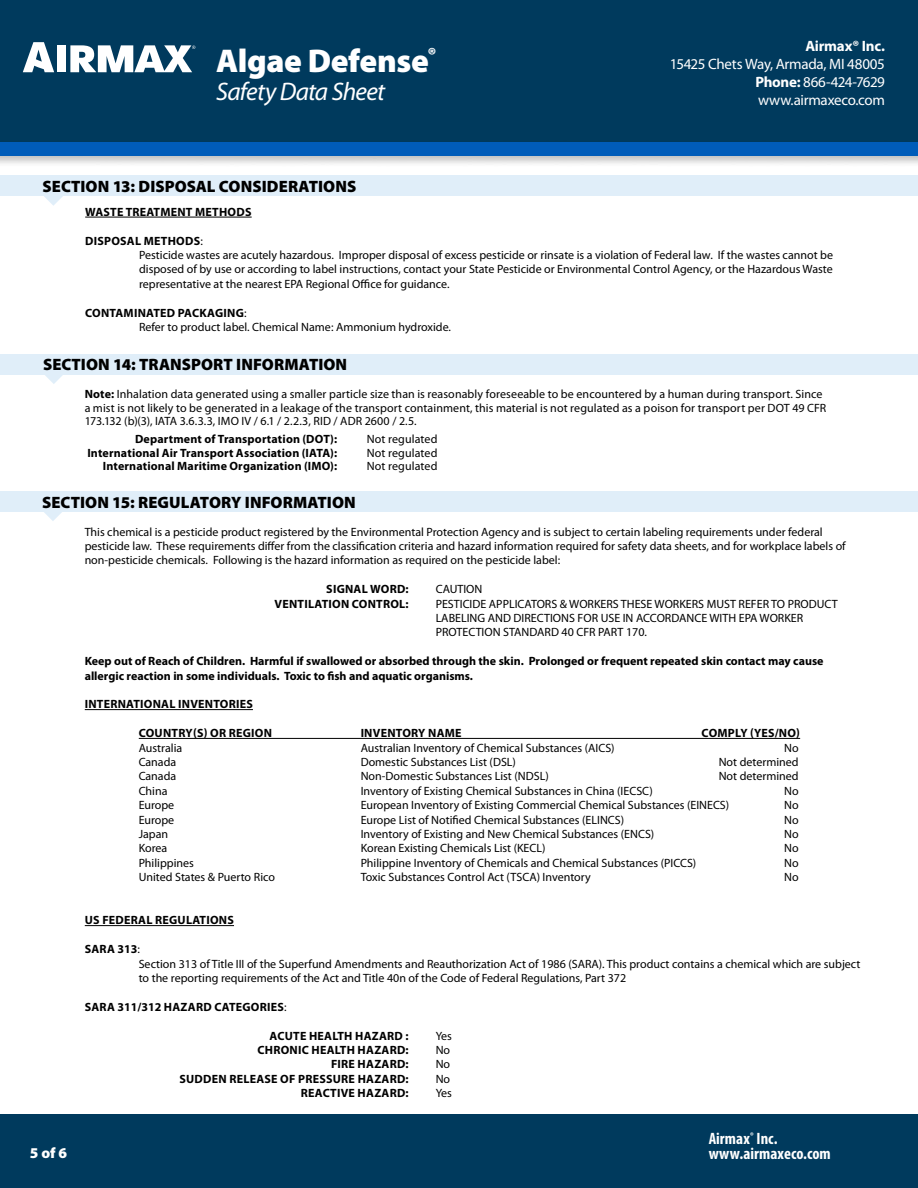
<style>
.page{position:relative;width:918px;height:1188px;background:#fff}
.page>*{position:absolute;margin:0;border:0;box-sizing:border-box;transform-origin:0 0}
.t1{font:900 33px "Myriad Pro";letter-spacing:-.015em;color:#fff}
.t2{font:italic 25.5px "Myriad Pro";letter-spacing:-.03em;color:#fff}
.t3{font:900 16.5px "Myriad Pro";letter-spacing:.005em;color:#000}
.t4{font:700 condensed 16.5px "Myriad Pro";letter-spacing:.005em;color:#fff}
.t5{font:15px/18px "Myriad Pro";letter-spacing:-.02em;color:#fff;text-align:justify}
.t6{font:700 15px "Myriad Pro";letter-spacing:-.015em;color:#fff}
.t7{font:900 15px "Myriad Pro";color:#fff}
.t8{font:12px/14.4px "Myriad Pro";color:#000}
.t9{font:700 12px/14.4px "Myriad Pro";letter-spacing:.015em;color:#000}
.s1{font-weight:700}
.s2{font-weight:400}
</style>
<div class="page">
<div style="left:0;top:0;width:918px;height:155px;background:#003a5d"></div>
<div style="left:0;top:140px;width:918px;height:28px;background:#000;opacity:.25"></div>
<div style="left:0;top:142px;width:918px;height:13px;background:#005cb9"></div>
<div style="left:0;top:1114px;width:918px;height:74px;background:#003a5d"></div>
<svg style="left:23px;top:42px;width:31px;height:30px"></svg>
<div style="left:57px;top:45px;width:9px;height:27px;background:#fff"></div>
<svg style="left:70px;top:45px;width:125px;height:27px"></svg>
<div style="left:0;top:354px;width:918px;height:21px;background:#e0eef9"></div>
<svg style="left:45px;top:375px;width:18px;height:9px"></svg>
<hr style="left:85px;top:709px;width:168px;height:1px;background:#000">
<hr style="left:139px;top:738px;width:661px;height:1px;background:#000">
<hr style="left:85px;top:925px;width:149px;height:1px;background:#000">
<div style="left:0;top:491px;width:918px;height:21px;background:#e0eef9"></div>
<svg style="left:44px;top:512px;width:18px;height:9px"></svg>
<div style="left:0;top:175px;width:918px;height:21px;background:#e0eef9"></div>
<svg style="left:44px;top:196px;width:19px;height:10px"></svg>
<hr style="left:85px;top:217px;width:167px;height:1px;background:#000">
<h1 class="t1" style="left:216px;top:39px;width:222px">Algae Defense<sup>®</sup></h1>
<h2 class="t2" style="left:216px;top:76px;width:170px">Safety Data Sheet</h2>
<p class="t6" style="left:805px;top:36px;width:81px">Airmax® Inc.</p>
<p class="t5" style="left:755px;top:54px;width:131px;text-indent:-85px">15425 Chets Way, Armada, MI 48005<br><span class="s1">Phone:</span> 866-424-7629 www.airmaxeco.com</p>
<h3 class="t3" style="left:43px;top:175px;width:315px">SECTION 13: DISPOSAL CONSIDERATIONS</h3>
<p class="t9" style="left:85px;top:204px;width:168px">WASTE TREATMENT METHODS</p>
<p class="t8" style="left:139px;top:233px;width:695px;text-indent:-54px"><span class="s1">DISPOSAL METHODS</span>:<br>Pesticide wastes are acutely hazardous. Improper disposal of excess pesticide or rinsate is a violation of Federal law. If the wastes cannot be disposed of by use or according to label instructions, contact your State Pesticide or Environmental Control Agency, or the Hazardous Waste representative at the nearest EPA Regional Office for guidance.</p>
<p class="t8" style="left:139px;top:305px;width:313px;text-indent:-54px"><span class="s1">CONTAMINATED PACKAGING</span>:<br>Refer to product label. Chemical Name: Ammonium hydroxide.</p>
<h3 class="t3" style="left:43px;top:354px;width:306px">SECTION 14: TRANSPORT INFORMATION</h3>
<p class="t8" style="left:85px;top:387px;width:743px;line-height:13.5px"><span class="s1">Note:</span> Inhalation data generated using a smaller particle size than is reasonably foreseeable to be encountered by a human during transport. Since a mist is not likely to be generated in a leakage of the transport containment, this material is not regulated as a poison for transport per DOT 49 CFR<br>173.132 (b)(3), IATA 3.6.3.3, IMO IV / 6.1 / 2.2.3, RID / ADR 2600 / 2.5.</p>
<p class="t9" style="left:135px;top:432px;width:204px">Department of Transportation (DOT):</p>
<p class="t8" style="left:367px;top:432px;width:72px">Not regulated</p>
<p class="t9" style="left:87px;top:445px;width:251px">International Air Transport Association (IATA):</p>
<p class="t8" style="left:367px;top:445px;width:72px">Not regulated</p>
<p class="t9" style="left:103px;top:458px;width:236px">International Maritime Organization (IMO):</p>
<p class="t8" style="left:367px;top:458px;width:72px">Not regulated</p>
<h3 class="t3" style="left:42px;top:491px;width:315px">SECTION 15: REGULATORY INFORMATION</h3>
<p class="t8" style="left:85px;top:524px;width:763px">This chemical is a pesticide product registered by the Environmental Protection Agency and is subject to certain labeling requirements under federal pesticide law. These requirements differ from the classification criteria and hazard information required for safety data sheets, and for workplace labels of non-pesticide chemicals. Following is the hazard information as required on the pesticide label:</p>
<p class="t9" style="left:326px;top:582px;width:84px">SIGNAL WORD:</p>
<p class="t8" style="left:436px;top:582px;width:48px">CAUTION</p>
<p class="t9" style="left:275px;top:596px;width:136px">VENTILATION CONTROL:</p>
<p class="t8" style="left:436px;top:596px;width:404px">PESTICIDE APPLICATORS &amp; WORKERS THESE WORKERS MUST REFER TO PRODUCT<br>LABELING AND DIRECTIONS FOR USE IN ACCORDANCE WITH EPA WORKER<br>PROTECTION STANDARD 40 CFR PART 170.</p>
<p class="t9" style="left:85px;top:654px;width:740px">Keep out of Reach of Children. Harmful if swallowed or absorbed through the skin. Prolonged or frequent repeated skin contact may cause allergic reaction in some individuals. Toxic to fish and aquatic organisms.</p>
<p class="t9" style="left:85px;top:697px;width:170px">INTERNATIONAL INVENTORIES</p>
<p class="t9" style="left:139px;top:726px;width:135px">COUNTRY(S) OR REGION</p>
<p class="t9" style="left:361px;top:726px;width:102px">INVENTORY NAME</p>
<p class="t9" style="left:702px;top:726px;width:100px">COMPLY (YES/NO)</p>
<p class="t8" style="left:139px;top:740px;width:45px">Australia</p>
<p class="t8" style="left:361px;top:740px;width:256px">Australian Inventory of Chemical Substances (AICS)</p>
<p class="t8" style="left:784px;top:740px;width:16px">No</p>
<p class="t8" style="left:139px;top:755px;width:39px">Canada</p>
<p class="t8" style="left:361px;top:755px;width:157px">Domestic Substances List (DSL)</p>
<p class="t8" style="left:719px;top:755px;width:81px">Not determined</p>
<p class="t8" style="left:139px;top:769px;width:39px">Canada</p>
<p class="t8" style="left:361px;top:769px;width:190px">Non-Domestic Substances List (NDSL)</p>
<p class="t8" style="left:719px;top:769px;width:81px">Not determined</p>
<p class="t8" style="left:139px;top:783px;width:30px">China</p>
<p class="t8" style="left:361px;top:783px;width:294px">Inventory of Existing Chemical Substances in China (IECSC)</p>
<p class="t8" style="left:784px;top:783px;width:16px">No</p>
<p class="t8" style="left:139px;top:798px;width:37px">Europe</p>
<p class="t8" style="left:361px;top:798px;width:370px">European Inventory of Existing Commercial Chemical Substances (EINECS)</p>
<p class="t8" style="left:784px;top:798px;width:16px">No</p>
<p class="t8" style="left:139px;top:812px;width:37px">Europe</p>
<p class="t8" style="left:361px;top:812px;width:265px">Europe List of Notified Chemical Substances (ELINCS)</p>
<p class="t8" style="left:784px;top:812px;width:16px">No</p>
<p class="t8" style="left:139px;top:827px;width:31px">Japan</p>
<p class="t8" style="left:361px;top:827px;width:295px">Inventory of Existing and New Chemical Substances (ENCS)</p>
<p class="t8" style="left:784px;top:827px;width:16px">No</p>
<p class="t8" style="left:139px;top:841px;width:30px">Korea</p>
<p class="t8" style="left:361px;top:841px;width:186px">Korean Existing Chemicals List (KECL)</p>
<p class="t8" style="left:784px;top:841px;width:16px">No</p>
<p class="t8" style="left:139px;top:855px;width:57px">Philippines</p>
<p class="t8" style="left:361px;top:855px;width:337px">Philippine Inventory of Chemicals and Chemical Substances (PICCS)</p>
<p class="t8" style="left:784px;top:855px;width:16px">No</p>
<p class="t8" style="left:139px;top:870px;width:138px">United States &amp; Puerto Rico</p>
<p class="t8" style="left:361px;top:870px;width:232px">Toxic Substances Control Act (TSCA) Inventory</p>
<p class="t8" style="left:784px;top:870px;width:16px">No</p>
<p class="t9" style="left:85px;top:913px;width:151px">US FEDERAL REGULATIONS</p>
<p class="t8" style="left:139px;top:942px;width:723px;text-indent:-54px"><span class="s1">SARA 313</span>:<br>Section 313 of Title III of the Superfund Amendments and Reauthorization Act of 1986 (SARA). This product contains a chemical which are subject to the reporting requirements of the Act and Title 40n of the Code of Federal Regulations, Part 372</p>
<p class="t9" style="left:85px;top:999px;width:203px">SARA 311/312 HAZARD CATEGORIES<span class="s2">:</span></p>
<p class="t9" style="left:270px;top:1028px;width:141px">ACUTE HEALTH HAZARD :</p>
<p class="t8" style="left:436px;top:1028px;width:18px">Yes</p>
<p class="t9" style="left:257px;top:1042px;width:153px">CHRONIC HEALTH HAZARD:</p>
<p class="t8" style="left:436px;top:1043px;width:16px">No</p>
<p class="t9" style="left:331px;top:1057px;width:79px">FIRE HAZARD:</p>
<p class="t8" style="left:436px;top:1057px;width:16px">No</p>
<p class="t9" style="left:179px;top:1071px;width:231px">SUDDEN RELEASE OF PRESSURE HAZARD:</p>
<p class="t8" style="left:436px;top:1071px;width:16px">No</p>
<p class="t9" style="left:301px;top:1086px;width:109px">REACTIVE HAZARD:</p>
<p class="t8" style="left:436px;top:1086px;width:18px">Yes</p>
<h3 class="t4" style="left:709px;top:1129px;width:70px">Airmax<sup>®</sup> Inc.</h3>
<p class="t7" style="left:30px;top:1143px;width:39px">5 of 6</p>
<h3 class="t4" style="left:709px;top:1144px;width:124px">www.airmaxeco.com</h3>
</div>
